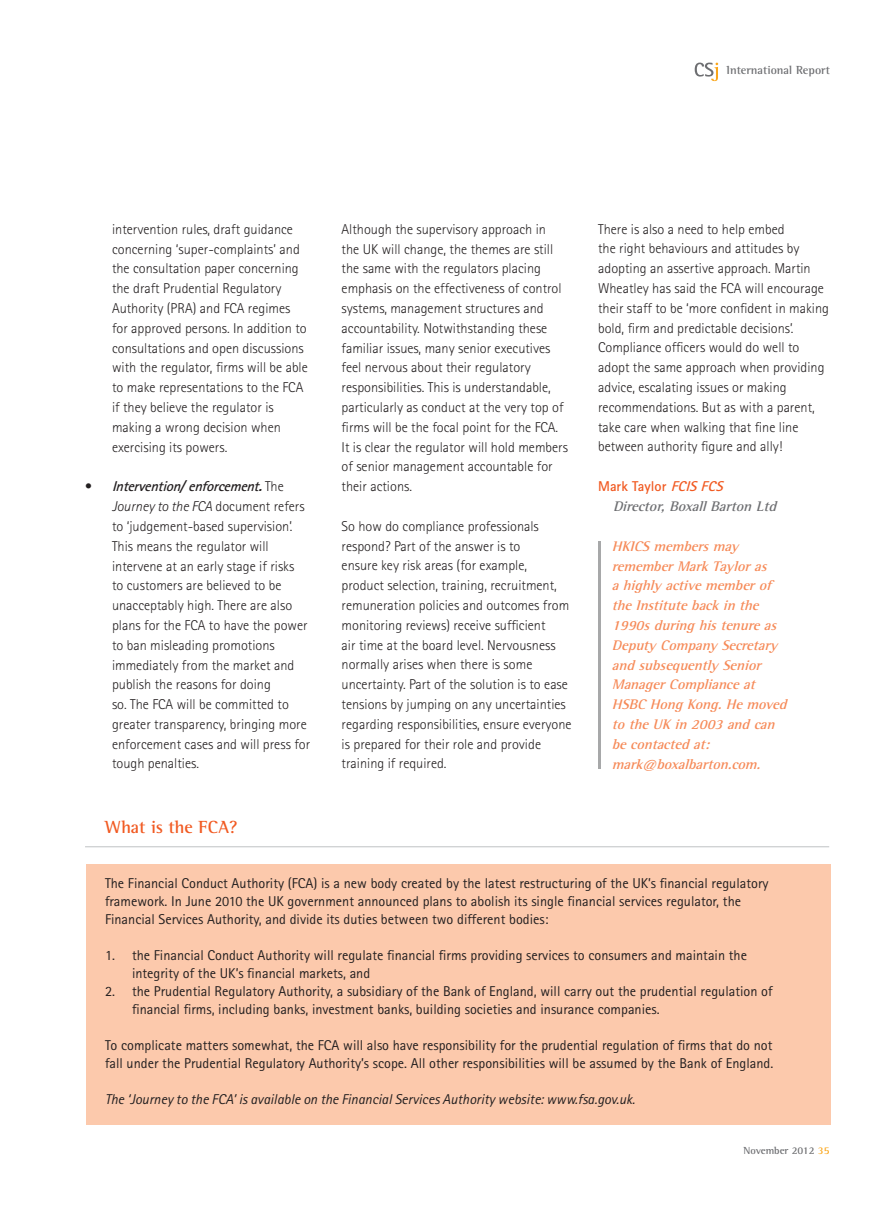
<style>
.page{position:relative;width:893px;height:1212px;background:#fff}
.page>*{position:absolute;margin:0;border:0;box-sizing:border-box;transform-origin:0 0}
.t1{font:700 18px "Rotis Semi Serif";letter-spacing:-.005em;color:#f15a22}
.t2{font:300 14.25px/19.8px "Rotis Sans Serif";color:#231f20}
.t3{font:14.25px/18px "Rotis Sans Serif";color:#231f20}
.t4{font:italic 700 14.25px/19.8px "Rotis Semi Serif";color:#f68a58}
.t5{font:italic 14.25px "Rotis Sans Serif";color:#231f20}
.t6{font:italic 700 14.25px "Rotis Semi Serif";color:#6d6e71}
.t7{font:700 14.25px "Rotis Sans Serif";color:#f15a22}
.t8{font:700 12px "Rotis Semi Serif";color:#6d6e71}
.t9{font:700 10.5px "Rotis Semi Serif";color:#6d6e71}
.s1{font-weight:700;font-style:italic}
.s2{font-style:italic}
.s3{color:#faa61a}
</style>
<div class="page">
<svg style="left:695px;top:63px;width:23px;height:18px"></svg>
<div style="left:86px;top:864px;width:744px;height:260px;background:#fcc9ac"></div>
<hr style="left:85px;top:846px;width:744px;height:1px;background:#c0c2c4">
<hr style="left:598px;top:541px;width:3px;height:227px;background:#6d6e71">
<p class="t8" style="left:726px;top:63px;width:105px">International Report</p>
<p class="t2" style="left:112px;top:219px;width:197px">intervention rules, draft guidance concerning ‘super-complaints’ and the consultation paper concerning the draft Prudential Regulatory Authority (PRA) and FCA regimes for approved persons. In addition to consultations and open discussions with the regulator, firms will be able to make representations to the FCA if they believe the regulator is making a wrong decision when exercising its powers.</p>
<p class="t2" style="left:112px;top:477px;width:200px;text-indent:-27px">• <span class="s1">Intervention/enforcement.</span>T h e<br><span class="s2">Journey to the FCA</span> document refers to ‘judgement-based supervision’.<br>This means the regulator will intervene at an early stage if risks<br>to customers are believed to be unacceptably high. There are also plans for the FCA to have the power to ban misleading promotions immediately from the market and publish the reasons for doing<br>so. The FCA will be committed to greater transparency, bringing more enforcement cases and will press for tough penalties.</p>
<p class="t1" style="left:105px;top:816px;width:134px">What is the FCA?</p>
<p class="t2" style="left:342px;top:219px;width:228px">Although the supervisory approach in<br>the UK will change, the themes are still the same with the regulators placing emphasis on the effectiveness of control systems, management structures and accountability. Notwithstanding these familiar issues, many senior executives feel nervous about their regulatory responsibilities. This is understandable, particularly as conduct at the very top of firms will be the focal point for the FCA.<br>It is clear the regulator will hold members of senior management accountable for their actions.</p>
<p class="t2" style="left:342px;top:516px;width:232px">So how do compliance professionals respond? Part of the answer is to<br>ensure key risk areas (for example, product selection, training, recruitment, remuneration policies and outcomes from monitoring reviews) receive sufficient<br>air time at the board level. Nervousness normally arises when there is some uncertainty. Part of the solution is to ease tensions by jumping on any uncertainties regarding responsibilities, ensure everyone is prepared for their role and provide training if required.</p>
<p class="t2" style="left:598px;top:219px;width:232px">There is also a need to help embed<br>the right behaviours and attitudes by adopting an assertive approach. Martin Wheatley has said the FCA will encourage their staff to be ‘more confident in making bold, firm and predictable decisions’.<br>Compliance officers would do well to adopt the same approach when providing advice, escalating issues or making recommendations. But as with a parent, take care when walking that fine line between authority figure and ally!</p>
<p class="t7" style="left:598px;top:477px;width:131px">Mark Taylor <span class="s2">FCISFCS</span></p>
<p class="t6" style="left:613px;top:498px;width:169px">Director,BoxallBartonLtd</p>
<p class="t4" style="left:612px;top:536px;width:181px">HKICSmembersmay rememberMarkTayloras ahighly activememberof theInstitutebackinthe<br>1990sduringhistenureas<br>Deputy Company Secretary andsubsequently Senior<br>ManagerComplianceat<br>HSBCHongKong.Hemoved totheUKin2003andcan becontactedat: mark@boxalbarton.com.</p>
<p class="t3" style="left:105px;top:874px;width:665px">The Financial Conduct Authority (FCA) is a new body created by the latest restructuring of the UK’s financial regulatory framework. In June 2010 the UK government announced plans to abolish its single financial services regulator, the<br>Financial Services Authority, and divide its duties between two different bodies:</p>
<p class="t3" style="left:132px;top:946px;width:616px;text-indent:-27px">1. the Financial Conduct Authority will regulate financial firms providing services to consumers and maintain the integrity of the UK’s financial markets, and</p>
<p class="t3" style="left:132px;top:982px;width:642px;text-indent:-27px">2. the Prudential Regulatory Authority, a subsidiary of the Bank of England, will carry out the prudential regulation of financial firms, including banks, investment banks, building societies and insurance companies.</p>
<p class="t3" style="left:105px;top:1036px;width:670px">To complicate matters somewhat, the FCA will also have responsibility for the prudential regulation of firms that do not fall under the Prudential Regulatory Authority’s scope. All other responsibilities will be assumed by the Bank of England.</p>
<p class="t5" style="left:105px;top:1090px;width:532px">The ‘Journey to the FCA’ is available on the Financial Services Authority website: www.fsa.gov.uk.</p>
<p class="t9" style="left:743px;top:1144px;width:87px">November 2012 <span class="s3">35</span></p>
</div>
